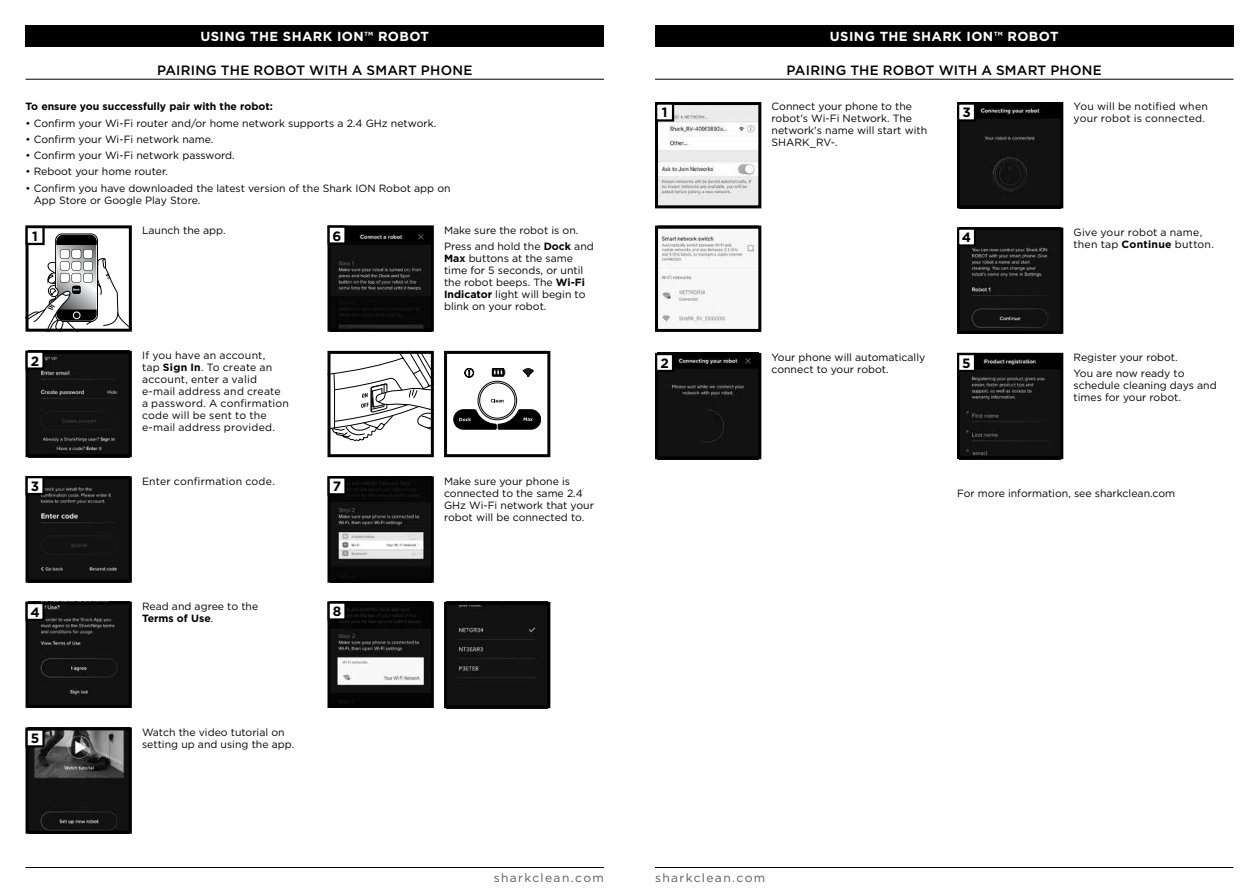
<style>
.page{position:relative;width:1259px;height:893px;background:#fff}
.page>*{position:absolute;margin:0;border:0;box-sizing:border-box;transform-origin:0 0}
.t1{font:500 13.5px "Gotham";letter-spacing:.015em;color:#000}
.t2{font:700 13.5px "Gotham";color:#000}
.t3{font:700 13.2px "Gotham";letter-spacing:.03em;color:#fff}
.t4{font:12px "Gotham";letter-spacing:.115em;color:#58595b}
.t5{font:10.5px/12px "Gotham";color:#000}
.t6{font:10.5px/12px "Gotham";letter-spacing:.02em;color:#000}
.t7{font:10.5px/12px "Gotham";letter-spacing:.025em;color:#000}
.t8{font:700 10.5px "Gotham";color:#000}
.s1{font-weight:700}
</style>
<div class="page">
<hr style="left:655px;top:867px;width:578px;height:1px;background:#000">
<hr style="left:26px;top:867px;width:578px;height:1px;background:#000">
<div style="left:26px;top:26px;width:578px;height:21px;background:#000"></div>
<hr style="left:26px;top:79px;width:578px;height:1px;background:#000">
<div style="left:655px;top:26px;width:578px;height:21px;background:#000"></div>
<hr style="left:655px;top:79px;width:578px;height:1px;background:#000">
<svg style="left:331px;top:355px;width:99px;height:86px"></svg>
<div style="left:327px;top:351px;width:107px;height:106px;border:3px solid #000"></div>
<svg style="left:453px;top:409px;width:88px;height:20px"></svg>
<svg style="left:491px;top:399px;width:12px;height:3px"></svg>
<div style="left:478px;top:381px;width:39px;height:39px;border:1px solid #000;border-radius:50%"></div>
<div style="left:479px;top:383px;width:36px;height:35px;border:1px solid #000;border-radius:50%"></div>
<svg style="left:523px;top:369px;width:10px;height:7px"></svg>
<svg style="left:464px;top:368px;width:10px;height:9px"></svg>
<svg style="left:492px;top:368px;width:13px;height:8px"></svg>
<div style="left:444px;top:351px;width:106px;height:106px;border:3px solid #000"></div>
<svg style="left:30px;top:235px;width:98px;height:93px"></svg>
<div style="left:26px;top:225px;width:106px;height:107px;border:3px solid #000"></div>
<img style="left:30px;top:355px;width:98px;height:98px">
<div style="left:26px;top:351px;width:106px;height:106px;border:3px solid #000"></div>
<img style="left:331px;top:480px;width:99px;height:99px">
<div style="left:327px;top:476px;width:107px;height:107px;border:3px solid #000"></div>
<img style="left:30px;top:606px;width:98px;height:98px">
<div style="left:26px;top:602px;width:106px;height:106px;border:3px solid #000"></div>
<img style="left:30px;top:731px;width:98px;height:99px">
<div style="left:26px;top:727px;width:106px;height:107px;border:3px solid #000"></div>
<img style="left:331px;top:229px;width:99px;height:99px">
<div style="left:327px;top:225px;width:107px;height:107px;border:3px solid #000"></div>
<img style="left:30px;top:480px;width:98px;height:99px">
<div style="left:26px;top:476px;width:106px;height:107px;border:3px solid #000"></div>
<img style="left:331px;top:606px;width:99px;height:98px">
<div style="left:327px;top:602px;width:107px;height:106px;border:3px solid #000"></div>
<div style="left:448px;top:606px;width:98px;height:98px;background:#121212"></div>
<div style="left:444px;top:602px;width:106px;height:106px;border:3px solid #000"></div>
<div style="left:27px;top:227px;width:17px;height:17px;background:#fff"></div>
<div style="left:26px;top:226px;width:19px;height:19px;border:2px solid #000"></div>
<div style="left:27px;top:352px;width:17px;height:17px;background:#fff"></div>
<div style="left:26px;top:351px;width:19px;height:19px;border:2px solid #000"></div>
<div style="left:27px;top:477px;width:17px;height:17px;background:#fff"></div>
<div style="left:26px;top:476px;width:19px;height:19px;border:2px solid #000"></div>
<div style="left:27px;top:603px;width:17px;height:17px;background:#fff"></div>
<div style="left:26px;top:602px;width:19px;height:19px;border:2px solid #000"></div>
<div style="left:27px;top:729px;width:17px;height:17px;background:#fff"></div>
<div style="left:26px;top:728px;width:19px;height:19px;border:2px solid #000"></div>
<div style="left:329px;top:227px;width:16px;height:17px;background:#fff"></div>
<div style="left:327px;top:226px;width:20px;height:19px;border:2px solid #000"></div>
<div style="left:329px;top:603px;width:16px;height:16px;background:#fff"></div>
<div style="left:327px;top:601px;width:20px;height:20px;border:2px solid #000"></div>
<div style="left:329px;top:477px;width:16px;height:17px;background:#fff"></div>
<div style="left:327px;top:476px;width:20px;height:19px;border:2px solid #000"></div>
<img style="left:659px;top:357px;width:98px;height:98px">
<div style="left:655px;top:353px;width:106px;height:106px;border:3px solid #000"></div>
<img style="left:961px;top:106px;width:98px;height:98px">
<div style="left:957px;top:102px;width:106px;height:106px;border:3px solid #000"></div>
<img style="left:961px;top:357px;width:98px;height:98px">
<div style="left:957px;top:353px;width:106px;height:106px;border:3px solid #000"></div>
<img style="left:961px;top:232px;width:98px;height:98px">
<div style="left:957px;top:228px;width:106px;height:106px;border:3px solid #000"></div>
<img style="left:659px;top:106px;width:98px;height:98px">
<div style="left:655px;top:102px;width:106px;height:106px;border:3px solid #000"></div>
<img style="left:659px;top:231px;width:98px;height:94px">
<div style="left:655px;top:226px;width:106px;height:106px;border:3px solid #000"></div>
<div style="left:656px;top:104px;width:17px;height:16px;background:#fff"></div>
<div style="left:655px;top:102px;width:19px;height:20px;border:2px solid #000"></div>
<div style="left:656px;top:354px;width:17px;height:17px;background:#fff"></div>
<div style="left:655px;top:353px;width:19px;height:19px;border:2px solid #000"></div>
<div style="left:958px;top:104px;width:17px;height:16px;background:#fff"></div>
<div style="left:957px;top:102px;width:19px;height:20px;border:2px solid #000"></div>
<div style="left:958px;top:229px;width:17px;height:16px;background:#fff"></div>
<div style="left:957px;top:227px;width:19px;height:20px;border:2px solid #000"></div>
<div style="left:958px;top:354px;width:17px;height:17px;background:#fff"></div>
<div style="left:957px;top:353px;width:19px;height:19px;border:2px solid #000"></div>
<p class="t3" style="left:200px;top:28px;width:230px">USING THE SHARK ION™ ROBOT</p>
<p class="t1" style="left:157px;top:61px;width:317px">PAIRING THE ROBOT WITH A SMART PHONE</p>
<p class="t8" style="left:26px;top:100px;width:249px">To ensure you successfully pair with the robot:</p>
<p class="t5" style="left:26px;top:117px;width:412px">• Confirm your Wi-Fi router and/or home network supports a 2.4 GHz network.</p>
<p class="t5" style="left:26px;top:133px;width:189px">• Confirm your Wi-Fi network name.</p>
<p class="t5" style="left:26px;top:149px;width:211px">• Confirm your Wi-Fi network password.</p>
<p class="t5" style="left:26px;top:166px;width:144px">• Reboot your home router.</p>
<p class="t5" style="left:34px;top:182px;width:418px;text-indent:-8px">• Confirm you have downloaded the latest version of the Shark ION Robot app on<br>App Store or Google Play Store.</p>
<p class="t2" style="left:32px;top:227px;width:7px">1</p>
<p class="t2" style="left:31px;top:352px;width:10px">2</p>
<p class="t5" style="left:142px;top:224px;width:85px">Launch the app.</p>
<p class="t5" style="left:444px;top:222px;width:151px;line-height:16.2px">Make sure the robot is on.<br>Press and hold the <span class="s1">Dock</span> and</p>
<p class="t5" style="left:444px;top:252px;width:143px"><span class="s1">Max</span> buttons at the same time for 5 seconds, or until the robot beeps. The <span class="s1">Wi-Fi<br>Indicator</span> light will begin to blink on your robot.</p>
<p class="t6" style="left:142px;top:349px;width:148px">If you have an account,<br>tap <span class="s1">Sign In</span>. To create an account, enter a valid e-mail address and create a password. A confirmation code will be sent to the e-mail address provided.</p>
<p class="t2" style="left:333px;top:227px;width:10px">6</p>
<p class="t2" style="left:31px;top:477px;width:10px">3</p>
<p class="t6" style="left:142px;top:475px;width:134px">Enter confirmation code.</p>
<p class="t2" style="left:333px;top:478px;width:10px">7</p>
<p class="t5" style="left:444px;top:475px;width:151px">Make sure your phone is connected to the same 2.4<br>GHz Wi-Fi network that your robot will be connected to.</p>
<p class="t2" style="left:30px;top:603px;width:11px">4</p>
<p class="t5" style="left:142px;top:600px;width:118px">Read and agree to the<br><span class="s1">Terms of Use</span>.</p>
<p class="t2" style="left:333px;top:603px;width:10px">8</p>
<p class="t2" style="left:31px;top:730px;width:10px">5</p>
<p class="t5" style="left:142px;top:726px;width:154px">Watch the video tutorial on setting up and using the app.</p>
<p class="t2" style="left:662px;top:104px;width:7px">1</p>
<p class="t2" style="left:660px;top:354px;width:10px">2</p>
<p class="t3" style="left:830px;top:28px;width:230px">USING THE SHARK ION™ ROBOT</p>
<p class="t1" style="left:786px;top:61px;width:317px">PAIRING THE ROBOT WITH A SMART PHONE</p>
<p class="t5" style="left:771px;top:101px;width:157px">Connect your phone to the robot's Wi-Fi Network. The network's name will start with<br>SHARK_RV-.</p>
<p class="t2" style="left:962px;top:104px;width:10px">3</p>
<p class="t2" style="left:962px;top:229px;width:11px">4</p>
<p class="t6" style="left:1073px;top:101px;width:136px">You will be notified when your robot is connected.</p>
<p class="t7" style="left:1073px;top:226px;width:142px">Give your robot a name, then tap <span class="s1">Continue</span> button.</p>
<p class="t5" style="left:771px;top:351px;width:155px">Your phone will automatically connect to your robot.</p>
<p class="t2" style="left:962px;top:354px;width:10px">5</p>
<p class="t5" style="left:1073px;top:349px;width:112px;line-height:16.2px">Register your robot.<br>You are now ready to</p>
<p class="t5" style="left:1073px;top:379px;width:145px">schedule cleaning days and times for your robot.</p>
<p class="t5" style="left:957px;top:487px;width:220px">For more information, see sharkclean.com</p>
<p class="t4" style="left:494px;top:870px;width:112px">sharkclean.com</p>
<p class="t4" style="left:655px;top:870px;width:112px">sharkclean.com</p>
</div>
